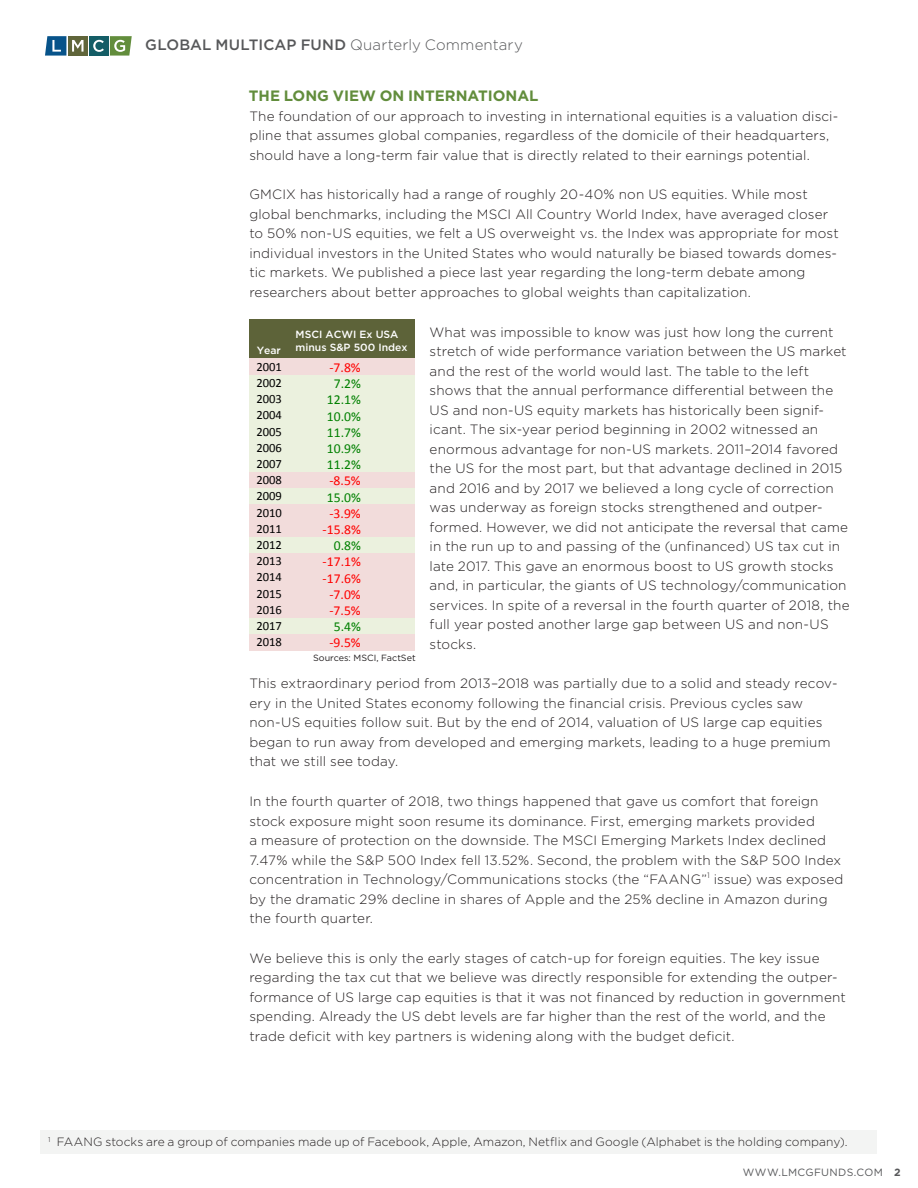
<style>
.page{position:relative;width:918px;height:1188px;background:#fff}
.page>*{position:absolute;margin:0;border:0;box-sizing:border-box;transform-origin:0 0}
.t1{font:300 15px "Gotham";letter-spacing:.01em;color:#57585a}
.section_header{font:700 15px "Gotham";color:#628d3c}
.t2{font:13.65px "Calibri";color:#f00}
.t3{font:13.65px "Calibri";color:#008000}
.body_paragraph{font:300 13.5px/19.5px "Gotham";letter-spacing:.01em;color:#231f20}
.t4{font:12.6px "Calibri";color:#000}
.disclosure{font:300 12px "Gotham";letter-spacing:.005em;color:#231f20}
.t5{font:500 10.5px/13.4px "Gotham";color:#fff}
.t6{font:10.5px "Gotham";letter-spacing:.03em;color:#57585a}
.Box_Footnote{font:9px "Gotham";color:#231f20}
.s1{font-weight:500}
.s2{font-weight:700}
</style>
<div class="page">
<svg style="left:45px;top:36px;width:21px;height:20px"></svg>
<div style="left:68px;top:36px;width:19px;height:20px;background:#60653a"></div>
<svg style="left:72px;top:40px;width:12px;height:12px"></svg>
<div style="left:89px;top:36px;width:19px;height:20px;background:#145d66"></div>
<svg style="left:93px;top:40px;width:11px;height:12px"></svg>
<svg style="left:110px;top:36px;width:22px;height:20px"></svg>
<div style="left:40px;top:1130px;width:838px;height:23px;background:#f3f4f3"></div>
<div style="left:249px;top:320px;width:166px;height:39px;background:#5d6339"></div>
<div style="left:249px;top:359px;width:166px;height:16px;background:#f2dcdb"></div>
<div style="left:249px;top:375px;width:166px;height:97px;background:#ebf1de"></div>
<div style="left:249px;top:472px;width:166px;height:17px;background:#f2dcdb"></div>
<div style="left:249px;top:488px;width:166px;height:17px;background:#ebf1de"></div>
<div style="left:249px;top:504px;width:166px;height:33px;background:#f2dcdb"></div>
<div style="left:249px;top:537px;width:166px;height:16px;background:#ebf1de"></div>
<div style="left:249px;top:553px;width:166px;height:65px;background:#f2dcdb"></div>
<div style="left:249px;top:618px;width:166px;height:16px;background:#ebf1de"></div>
<div style="left:249px;top:634px;width:166px;height:17px;background:#f2dcdb"></div>
<p class="t1" style="left:145px;top:35px;width:379px"><span class="s1">GLOBAL MULTICAP FUND</span> Quarterly Commentary</p>
<p class="section_header" style="left:249px;top:86px;width:291px">THE LONG VIEW ON INTERNATIONAL</p>
<p class="body_paragraph" style="left:249px;top:106px;width:590px">The foundation of our approach to investing in international equities is a valuation disci&shy;pline that assumes global companies, regardless of the domicile of their headquarters, should have a long-term fair value that is directly related to their earnings potential.</p>
<p class="body_paragraph" style="left:249px;top:185px;width:591px">GMCIX has historically had a range of roughly 20-40% non US equities. While most global benchmarks, including the MSCI All Country World Index, have averaged closer to 50% non-US equities, we felt a US overweight vs. the Index was appropriate for most individual investors in the United States who would naturally be biased towards domes&shy;tic markets. We published a piece last year regarding the long-term debate among researchers about better approaches to global weights than capitalization.</p>
<p class="body_paragraph" style="left:430px;top:322px;width:421px">What was impossible to know was just how long the current stretch of wide performance variation between the US market and the rest of the world would last. The table to the left shows that the annual performance differential between the US and non-US equity markets has historically been signif&shy;icant. The six-year period beginning in 2002 witnessed an enormous advantage for non-US markets. 2011–2014 favored the US for the most part, but that advantage declined in 2015 and 2016 and by 2017 we believed a long cycle of correction was underway as foreign stocks strengthened and outper&shy;formed. However, we did not anticipate the reversal that came in the run up to and passing of the (unfinanced) US tax cut in late 2017. This gave an enormous boost to US growth stocks and, in particular, the giants of US technology/communication services. In spite of a reversal in the fourth quarter of 2018, the full year posted another large gap between US and non-US stocks.</p>
<p class="body_paragraph" style="left:249px;top:674px;width:590px">This extraordinary period from 2013–2018 was partially due to a solid and steady recov&shy;ery in the United States economy following the financial crisis. Previous cycles saw non-US equities follow suit. But by the end of 2014, valuation of US large cap equities began to run away from developed and emerging markets, leading to a huge premium that we still see today.</p>
<p class="body_paragraph" style="left:249px;top:791px;width:596px">In the fourth quarter of 2018, two things happened that gave us comfort that foreign stock exposure might soon resume its dominance. First, emerging markets provided<br>a measure of protection on the downside. The MSCI Emerging Markets Index declined 7.47% while the S&amp;P 500 Index fell 13.52%. Second, the problem with the S&amp;P 500 Index concentration in Technology/Communications stocks (the “FAANG”<sup>1</sup> issue) was exposed by the dramatic 29% decline in shares of Apple and the 25% decline in Amazon during the fourth quarter.</p>
<p class="body_paragraph" style="left:249px;top:948px;width:598px">We believe this is only the early stages of catch-up for foreign equities. The key issue regarding the tax cut that we believe was directly responsible for extending the outper&shy;formance of US large cap equities is that it was not financed by reduction in government spending. Already the US debt levels are far higher than the rest of the world, and the trade deficit with key partners is widening along with the budget deficit.</p>
<p class="t5" style="left:296px;top:328px;width:114px">MSCI ACWI Ex USA minus S&amp;P 500 Index</p>
<p class="t5" style="left:257px;top:343px;width:26px">Year</p>
<p class="t4" style="left:256px;top:359px;width:27px">2001</p>
<p class="t2" style="left:329px;top:359px;width:33px">-7.8%</p>
<p class="t4" style="left:256px;top:375px;width:27px">2002</p>
<p class="t3" style="left:334px;top:375px;width:29px">7.2%</p>
<p class="t4" style="left:256px;top:391px;width:27px">2003</p>
<p class="t3" style="left:327px;top:391px;width:36px">12.1%</p>
<p class="t4" style="left:256px;top:407px;width:27px">2004</p>
<p class="t3" style="left:327px;top:407px;width:36px">10.0%</p>
<p class="t4" style="left:256px;top:424px;width:27px">2005</p>
<p class="t3" style="left:327px;top:424px;width:36px">11.7%</p>
<p class="t4" style="left:256px;top:440px;width:27px">2006</p>
<p class="t3" style="left:327px;top:440px;width:36px">10.9%</p>
<p class="t4" style="left:256px;top:456px;width:27px">2007</p>
<p class="t3" style="left:327px;top:456px;width:36px">11.2%</p>
<p class="t4" style="left:256px;top:472px;width:27px">2008</p>
<p class="t2" style="left:329px;top:472px;width:33px">-8.5%</p>
<p class="t4" style="left:256px;top:488px;width:27px">2009</p>
<p class="t3" style="left:327px;top:488px;width:36px">15.0%</p>
<p class="t4" style="left:256px;top:505px;width:27px">2010</p>
<p class="t2" style="left:329px;top:505px;width:33px">-3.9%</p>
<p class="t4" style="left:256px;top:521px;width:27px">2011</p>
<p class="t2" style="left:323px;top:521px;width:40px">-15.8%</p>
<p class="t4" style="left:256px;top:537px;width:27px">2012</p>
<p class="t3" style="left:334px;top:537px;width:29px">0.8%</p>
<p class="t4" style="left:256px;top:553px;width:27px">2013</p>
<p class="t2" style="left:323px;top:553px;width:40px">-17.1%</p>
<p class="t4" style="left:256px;top:569px;width:27px">2014</p>
<p class="t2" style="left:323px;top:569px;width:40px">-17.6%</p>
<p class="t4" style="left:256px;top:586px;width:27px">2015</p>
<p class="t2" style="left:329px;top:586px;width:33px">-7.0%</p>
<p class="t4" style="left:256px;top:602px;width:27px">2016</p>
<p class="t2" style="left:329px;top:602px;width:33px">-7.5%</p>
<p class="t4" style="left:256px;top:618px;width:27px">2017</p>
<p class="t3" style="left:334px;top:618px;width:29px">5.4%</p>
<p class="t4" style="left:256px;top:634px;width:27px">2018</p>
<p class="t2" style="left:329px;top:634px;width:33px">-9.5%</p>
<p class="Box_Footnote" style="left:313px;top:653px;width:104px">Sources: MSCI, FactSet</p>
<p class="disclosure" style="left:48px;top:1134px;width:801px"><sup>1</sup> FAANG stocks are a group of companies made up of Facebook, Apple, Amazon, Netflix and Google (Alphabet is the holding company).</p>
<p class="t6" style="left:743px;top:1165px;width:159px">WWW.LMCGFUNDS.COM <span class="s2">2</span></p>
</div>
